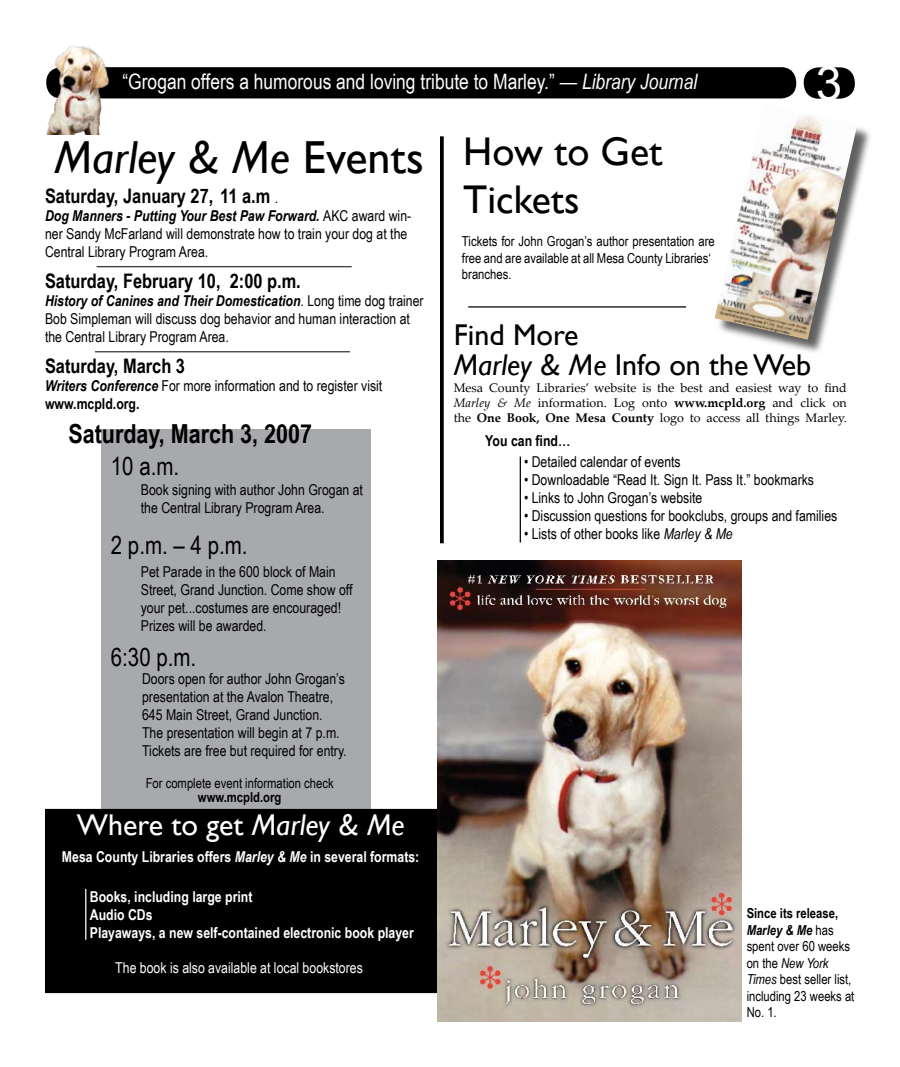
<style>
.page{position:relative;width:900px;height:1067px;background:#fff}
.page>*{position:absolute;margin:0;border:0;box-sizing:border-box;transform-origin:0 0}
.t1{font:47.5px "Arial";color:#fff}
.t2{font:italic 46.25px "Gill Sans";color:#000}
.t3{font:40px/48px "Gill Sans";color:#000}
.t4{font:30px/30px "Gill Sans";color:#000}
.t5{font:30px "Gill Sans";color:#fff}
.t6{font:700 26.25px "Arial Narrow";color:#000}
.t7{font:25px "Arial Narrow";color:#000}
.t8{font:21.25px "Arial Narrow";color:#fff}
.t9{font:700 20px "Arial Narrow";color:#000}
.t10{font:15px/18px "Arial Narrow";color:#000}
.t11{font:700 15px/18px "Arial Narrow";color:#fff}
.t12{font:15px "Arial Narrow";color:#fff}
.t13{font:700 15px "Arial Narrow";color:#000}
.t14{font:13.75px/16.5px "Arial Narrow";color:#000}
.t15{font:700 13.75px "Arial Narrow";color:#000}
.t16{font:12.5px/15px "Palatino Linotype";color:#000;text-align:justify}
.s1{font-style:italic}
.s2{font-style:normal}
.s3{font-weight:400;font-size:15px}
.s4{font-weight:700;font-style:italic}
.s5{font-weight:700}
</style>
<div class="page">
<div style="left:102px;top:428px;width:269px;height:382px;background:#a7a9ac"></div>
<div style="left:46px;top:809px;width:447px;height:183px;background:#000"></div>
<div style="left:45px;top:808px;width:448px;height:184px;border:1px solid #000"></div>
<hr style="left:85px;top:888px;width:1px;height:51px;background:#fff">
<img style="left:437px;top:560px;width:305px;height:461px">
<div style="left:46px;top:67px;width:750px;height:31px;background:#000;border-radius:15px"></div>
<img style="left:46px;top:46px;width:63px;height:88px">
<div style="left:804px;top:67px;width:51px;height:32px;background:#000;border-radius:15px"></div>
<svg style="left:440px;top:136px;width:4px;height:407px;background:#0f0f0f"></svg>
<div style="left:716px;top:105px;width:157px;height:251px;background:#000;opacity:.63"></div>
<img style="left:714px;top:105px;width:143px;height:235px">
<hr style="left:468px;top:306px;width:218px;height:1px;background:#000">
<hr style="left:520px;top:456px;width:1px;height:86px;background:#000">
<hr style="left:97px;top:266px;width:255px;height:1px;background:#000">
<hr style="left:95px;top:351px;width:255px;height:1px;background:#000">
<h3 class="t8" style="left:122px;top:66px;width:576px">“Grogan offers a humorous and loving tribute to Marley.” <span class="s1">— Library Journal</span></h3>
<h1 class="t1" style="left:816px;top:52px;width:28px">3</h1>
<h2 class="t2" style="left:55px;top:131px;width:371px">Marley &amp; Me <span class="s2">Events</span></h2>
<h3 class="t9" style="left:45px;top:181px;width:235px">Saturday, January 27, 11 a.m <span class="s3">.</span></h3>
<p class="t10" style="left:45px;top:206px;width:368px"><span class="s4">Dog Manners - Putting Your Best Paw Forward.</span> AKC award win&shy;ner Sandy McFarland will demonstrate how to train your dog at the<br>Central Library Program Area.</p>
<h3 class="t9" style="left:45px;top:265px;width:257px">Saturday, February 10, 2:00 p.m.</h3>
<p class="t10" style="left:45px;top:291px;width:380px"><span class="s4">History of Canines and Their Domestication</span>. Long time dog trainer<br>Bob Simpleman will discuss dog behavior and human interaction at the Central Library Program Area.</p>
<h3 class="t9" style="left:45px;top:350px;width:142px">Saturday, March 3</h3>
<p class="t10" style="left:45px;top:376px;width:339px"><span class="s4">Writers Conference</span> For more information and to register visit <span class="s5">www.mcpld.org.</span></p>
<h3 class="t6" style="left:68px;top:414px;width:245px">Saturday, March 3, 2007</h3>
<p class="t10" style="left:141px;top:480px;width:224px">Book signing with author John Grogan at the Central Library Program Area.</p>
<h3 class="t7" style="left:111px;top:447px;width:70px">10 a.m.</h3>
<h3 class="t7" style="left:111px;top:527px;width:138px">2 p.m. – 4 p.m.</h3>
<p class="t10" style="left:141px;top:562px;width:213px">Pet Parade in the 600 block of Main Street, Grand Junction. Come show off your pet...costumes are encouraged!<br>Prizes will be awarded.</p>
<h3 class="t7" style="left:111px;top:638px;width:87px">6:30 p.m.</h3>
<p class="t10" style="left:142px;top:669px;width:206px">Doors open for author John Grogan’s presentation at the Avalon Theatre, 645 Main Street, Grand Junction.<br>The presentation will begin at 7 p.m.<br>Tickets are free but required for entry.</p>
<p class="t14" style="left:146px;top:774px;width:190px">For complete event information check</p>
<p class="t15" style="left:198px;top:786px;width:85px">www.mcpld.org</p>
<h3 class="t5" style="left:77px;top:807px;width:329px">Where to get <span class="s1">Marley &amp; Me</span></h3>
<p class="t11" style="left:62px;top:847px;width:359px">Mesa County Libraries offers <span class="s1">Marley &amp; Me</span> in several formats:</p>
<p class="t11" style="left:90px;top:886px;width:326px">Books, including large print<br>Audio CDs<br>Playaways, a new self-contained electronic book player</p>
<p class="t12" style="left:115px;top:956px;width:249px">The book is also available at local bookstores</p>
<h3 class="t3" style="left:463px;top:128px;width:201px">How to Get<br>Tickets</h3>
<p class="t14" style="left:462px;top:232px;width:254px">Tickets for John Grogan’s author presentation are free and are available at all Mesa County Libraries‘ branches.</p>
<h3 class="t4" style="left:454px;top:320px;width:359px">Find More<br><span class="s1">Marley &amp; Me</span> Info on the Web</h3>
<p class="t16" style="left:454px;top:380px;width:395px">Mesa County Libraries’ website is the best and easiest way to find <span class="s1">Marley &amp; Me</span> information. Log onto <span class="s5">www.mcpld.org</span> and click on the <span class="s5">One Book, One Mesa County</span> logo to access all things Marley.</p>
<p class="t13" style="left:485px;top:429px;width:87px">You can find…</p>
<p class="t10" style="left:524px;top:452px;width:158px">• Detailed calendar of events</p>
<p class="t10" style="left:524px;top:470px;width:292px">• Downloadable “Read It. Sign It. Pass It.” bookmarks</p>
<p class="t10" style="left:524px;top:488px;width:180px">• Links to John Grogan’s website</p>
<p class="t10" style="left:524px;top:506px;width:315px">• Discussion questions for bookclubs, groups and families</p>
<p class="t10" style="left:524px;top:524px;width:210px">• Lists of other books like <span class="s1">Marley &amp; Me</span></p>
<p class="t14" style="left:747px;top:904px;width:109px"><span class="s5">Since its release,<br></span><span class="s4">Marley &amp; Me</span> has spent over 60 weeks on the <span class="s1">New York<br>Times</span> best seller list, including 23 weeks at<br>No. 1.</p>
</div>
